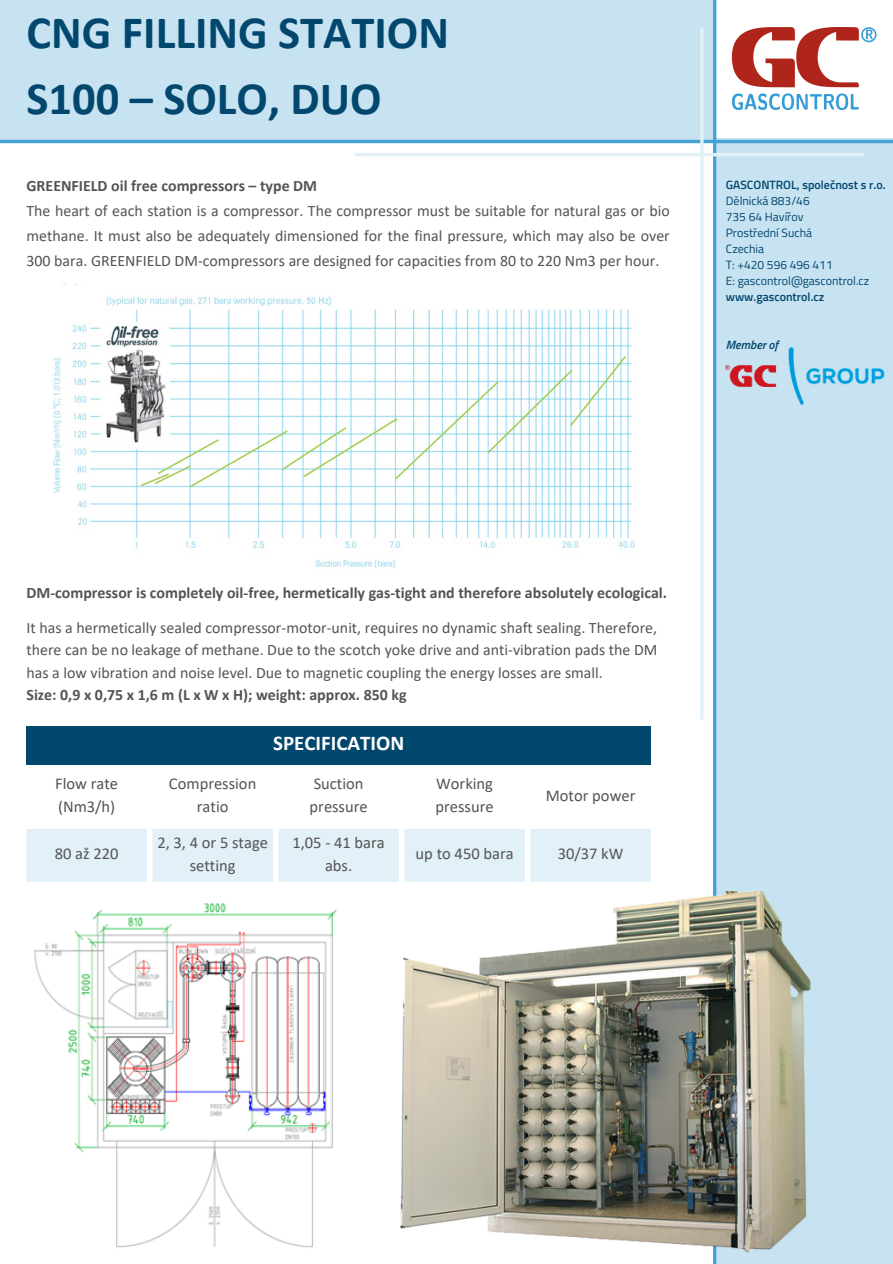
<style>
.page{position:relative;width:893px;height:1264px;background:#fff}
.page>*{position:absolute;margin:0;border:0;box-sizing:border-box;transform-origin:0 0}
.t1{font:700 46.5px/66.3px "Calibri";color:#02476d}
.t2{font:700 21px "Calibri";color:#fff}
.t3{font:16.5px/22.5px "Calibri";color:#545454;text-align:center}
.t4{font:15.9px/24.8px "Calibri";color:#545454}
.t5{font:700 15.9px "Calibri";color:#545454}
.t6{font:12px "Titillium Web";color:#02476d}
.t7{font:600 12px "Titillium Web";color:#02476d}
.t8{font:italic 600 12px "Titillium Web";color:#02476d}
.s1{font-weight:700}
</style>
<div class="page">
<div style="left:715px;top:138px;width:177px;height:1125px;background:#c7e3f2"></div>
<hr style="left:713px;top:0;width:3px;height:1263px;background:#45a2d6">
<div style="left:0;top:0;width:714px;height:140px;background:#c7e3f2"></div>
<hr style="left:0;top:140px;width:892px;height:3px;background:#45a2d6">
<hr style="left:700px;top:29px;width:3px;height:689px;background:#e2f0f8">
<div style="left:27px;top:726px;width:623px;height:38px;background:#02476d"></div>
<div style="left:27px;top:829px;width:623px;height:52px;background:#e2f0f8"></div>
<hr style="left:356px;top:153px;width:506px;height:3px;background:#e2f0f8">
<img style="left:400px;top:891px;width:411px;height:369px">
<img style="left:34px;top:903px;width:303px;height:345px">
<img style="left:53px;top:284px;width:582px;height:284px">
<img style="left:731px;top:27px;width:146px;height:83px">
<img style="left:725px;top:348px;width:159px;height:56px">
<p class="t1" style="left:27px;top:3px;width:424px">CNG FILLING STATION<br>S100 – SOLO, DUO</p>
<p class="t4" style="left:27px;top:175px;width:644px"><span class="s1">GREENFIELD oil free compressors – type DM<br></span>The heart of each station is a compressor. The compressor must be suitable for natural gas or bio methane. It must also be adequately dimensioned for the final pressure, which may also be over 300 bara. GREENFIELD DM-compressors are designed for capacities from 80 to 220 Nm3 per hour.</p>
<p class="t7" style="left:725px;top:175px;width:161px">GASCONTROL, společnost s r.o.</p>
<p class="t6" style="left:725px;top:191px;width:85px">Dělnická 883/46</p>
<p class="t6" style="left:725px;top:207px;width:79px">735 64 Havířov</p>
<p class="t6" style="left:725px;top:223px;width:88px">Prostřední Suchá</p>
<p class="t6" style="left:725px;top:239px;width:40px">Czechia</p>
<p class="t6" style="left:725px;top:255px;width:108px">T: +420 596 496 411</p>
<p class="t6" style="left:725px;top:271px;width:145px">E: gascontrol@gascontrol.cz</p>
<p class="t7" style="left:725px;top:287px;width:100px">www.gascontrol.cz</p>
<p class="t8" style="left:725px;top:335px;width:54px">Member of</p>
<p class="t5" style="left:27px;top:586px;width:642px">DM-compressor is completely oil-free, hermetically gas-tight and therefore absolutely ecological.</p>
<p class="t4" style="left:27px;top:617px;width:632px;line-height:22.4px">It has a hermetically sealed compressor-motor-unit, requires no dynamic shaft sealing. Therefore, there can be no leakage of methane. Due to the scotch yoke drive and anti-vibration pads the DM has a low vibration and noise level. Due to magnetic coupling the energy losses are small.<br><span class="s1">Size: 0,9 x 0,75 x 1,6 m (L x W x H); weight: approx. 850 kg</span></p>
<p class="t3" style="left:55px;top:774px;width:64px">Flow rate</p>
<p class="t3" style="left:58px;top:796px;width:59px">(Nm3/h)</p>
<h1 class="t2" style="left:273px;top:734px;width:133px">SPECIFICATION</h1>
<p class="t3" style="left:169px;top:774px;width:89px">Compression ratio</p>
<p class="t3" style="left:314px;top:774px;width:51px">Suction</p>
<p class="t3" style="left:309px;top:796px;width:60px">pressure</p>
<p class="t3" style="left:436px;top:774px;width:58px">Working</p>
<p class="t3" style="left:435px;top:796px;width:60px">pressure</p>
<p class="t3" style="left:545px;top:785px;width:91px">Motor power</p>
<p class="t3" style="left:55px;top:843px;width:65px">80 až 220</p>
<h4 class="t3" style="left:157px;top:832px;width:112px">2, 3, 4 or 5 stage setting</h4>
<p class="t3" style="left:292px;top:832px;width:94px">1,05 - 41 bara abs.</p>
<h3 class="t3" style="left:415px;top:843px;width:100px">up to 450 bara</h3>
<p class="t3" style="left:557px;top:843px;width:67px">30/37 kW</p>
</div>
